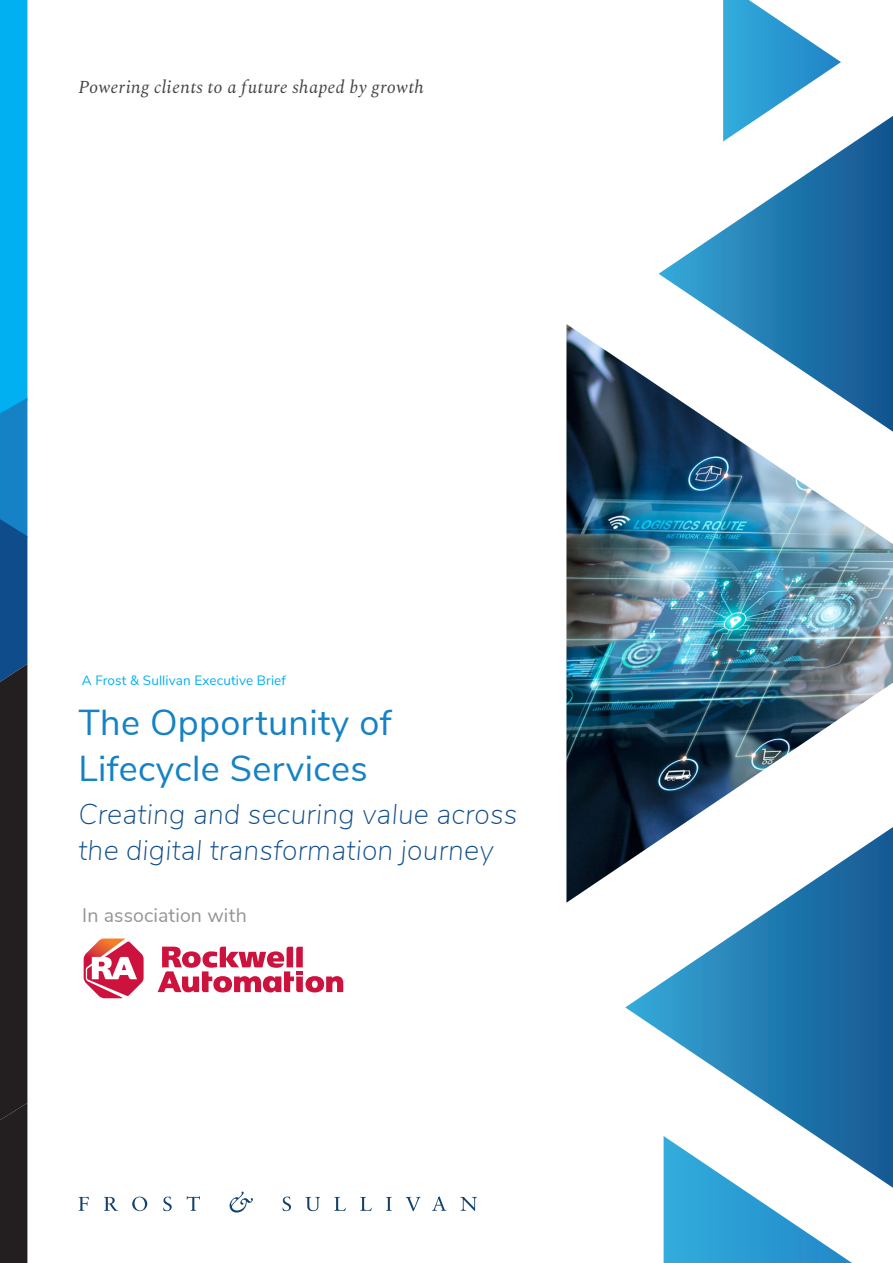
<style>
.page{position:relative;width:893px;height:1263px;background:#fff}
.page>*{position:absolute;margin:0;border:0;box-sizing:border-box;transform-origin:0 0}
.t1{font:36px/46.5px "Nunito Sans";letter-spacing:.01em;color:#1582c5}
.t2{font:italic 200 28.5px/36px "Nunito Sans";letter-spacing:.01em;color:#0e4c8b}
.t3{font:19.5px "Nunito Sans";letter-spacing:.005em;color:#939598}
.t4{font:italic 18px "Spectral";letter-spacing:.02em;color:#434445}
.t5{font:13.5px "Nunito Sans";letter-spacing:.01em;color:#00b0f0}
</style>
<div class="page">
<svg style="left:0;top:0;width:27px;height:1263px;background:#145c7f"></svg>
<svg style="left:723px;top:0;width:118px;height:107px"></svg>
<svg style="left:659px;top:107px;width:234px;height:217px"></svg>
<svg style="left:625px;top:903px;width:268px;height:308px"></svg>
<svg style="left:664px;top:1136px;width:214px;height:127px"></svg>
<svg style="left:78px;top:1197px;width:11px;height:14px"></svg>
<svg style="left:104px;top:1197px;width:14px;height:14px"></svg>
<svg style="left:132px;top:1196px;width:15px;height:15px"></svg>
<svg style="left:163px;top:1196px;width:9px;height:15px"></svg>
<svg style="left:187px;top:1196px;width:13px;height:15px"></svg>
<svg style="left:282px;top:1196px;width:9px;height:15px"></svg>
<svg style="left:305px;top:1197px;width:15px;height:14px"></svg>
<svg style="left:334px;top:1197px;width:12px;height:14px"></svg>
<svg style="left:360px;top:1197px;width:12px;height:14px"></svg>
<svg style="left:386px;top:1197px;width:6px;height:14px"></svg>
<svg style="left:406px;top:1197px;width:15px;height:14px"></svg>
<svg style="left:432px;top:1196px;width:14px;height:15px"></svg>
<svg style="left:460px;top:1197px;width:17px;height:14px"></svg>
<svg style="left:230px;top:1191px;width:23px;height:21px"></svg>
<img style="left:566px;top:324px;width:327px;height:579px">
<svg style="left:158px;top:947px;width:185px;height:45px"></svg>
<svg style="left:84px;top:938px;width:60px;height:60px"></svg>
<p class="t4" style="left:78px;top:74px;width:347px">Powering clients to a future shaped by growth</p>
<p class="t5" style="left:82px;top:671px;width:206px">A Frost &amp; Sullivan Executive Brief</p>
<p class="t1" style="left:78px;top:696px;width:315px">The Opportunity of<br>Lifecycle Services</p>
<p class="t2" style="left:78px;top:794px;width:441px">Creating and securing value across the digital transformation journey</p>
<p class="t3" style="left:82px;top:901px;width:166px">In association with</p>
</div>
